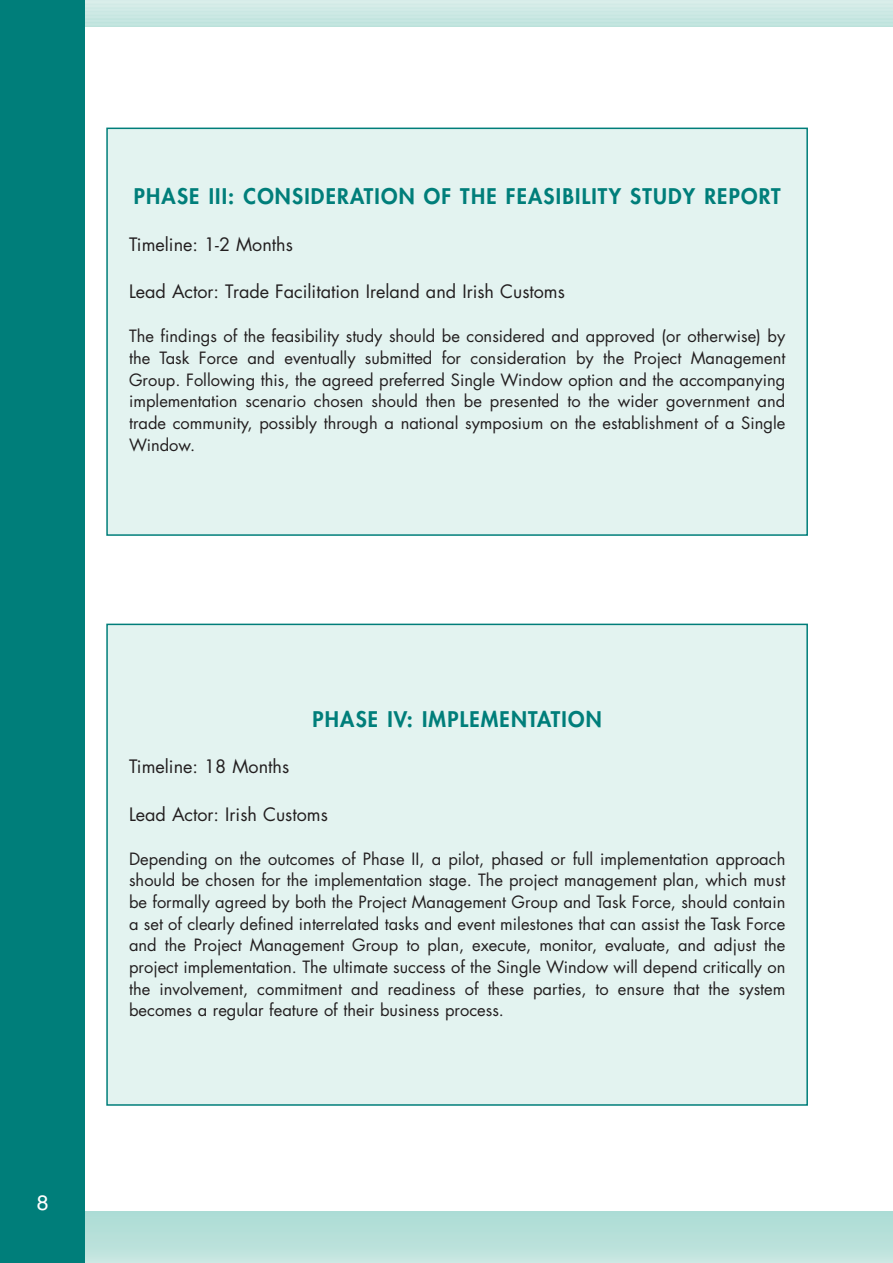
<style>
.page{position:relative;width:893px;height:1263px;background:#fff}
.page>*{position:absolute;margin:0;border:0;box-sizing:border-box;transform-origin:0 0}
.t1{font:800 21px "Futura";letter-spacing:.06em;color:#007e7a}
.t2{font:21px "Helvetica";color:#fff}
.t3{font:18px "Futura";color:#231f20}
.t4{font:16.5px/21.6px "Futura";color:#231f20;text-align:justify}
</style>
<div class="page">
<hr style="left:15px;top:22px;width:878px;height:4px;background:#c0e4de">
<hr style="left:15px;top:22px;width:878px;height:3px;background:#b6e0d9">
<hr style="left:15px;top:18px;width:878px;height:4px;background:#c5e6e1">
<hr style="left:15px;top:18px;width:878px;height:3px;background:#bae1db">
<hr style="left:15px;top:15px;width:878px;height:4px;background:#c9e7e2">
<hr style="left:15px;top:11px;width:878px;height:4px;background:#cbe8e3">
<hr style="left:15px;top:11px;width:878px;height:3px;background:#c3e5df">
<hr style="left:15px;top:7px;width:878px;height:4px;background:#d0eae6">
<hr style="left:15px;top:7px;width:878px;height:3px;background:#c8e7e2">
<hr style="left:15px;top:4px;width:878px;height:3px;background:#cce8e3">
<hr style="left:15px;top:0;width:878px;height:4px;background:#d8ede9">
<hr style="left:0;top:1259px;width:893px;height:4px;background:#cae8e2">
<hr style="left:0;top:1255px;width:893px;height:4px;background:#c6e6e0">
<hr style="left:0;top:1252px;width:893px;height:3px;background:#c2e4df">
<hr style="left:0;top:1249px;width:893px;height:3px;background:#bfe3dd">
<hr style="left:0;top:1246px;width:893px;height:3px;background:#bce2db">
<hr style="left:0;top:1243px;width:893px;height:3px;background:#b9e1db">
<hr style="left:0;top:1240px;width:893px;height:3px;background:#b6e0d9">
<hr style="left:0;top:1237px;width:893px;height:3px;background:#b3dfd7">
<hr style="left:0;top:1234px;width:893px;height:3px;background:#b0ded6">
<hr style="left:0;top:1231px;width:893px;height:3px;background:#adddd6">
<hr style="left:0;top:1228px;width:893px;height:3px;background:#aadbd3">
<hr style="left:0;top:1225px;width:893px;height:3px;background:#a7dad2">
<hr style="left:0;top:1222px;width:893px;height:3px;background:#a4d9d1">
<hr style="left:0;top:1219px;width:893px;height:3px;background:#a1d8d0">
<hr style="left:0;top:1216px;width:893px;height:3px;background:#9ed7cf">
<hr style="left:0;top:1212px;width:893px;height:4px;background:#adddd6">
<hr style="left:0;top:1212px;width:893px;height:3px;background:#99d5cd">
<div style="left:0;top:0;width:85px;height:1263px;background:#007e7a"></div>
<div style="left:107px;top:128px;width:700px;height:407px;background:#e3f3f0"></div>
<div style="left:106px;top:128px;width:702px;height:408px;border:2px solid #007e7a"></div>
<div style="left:107px;top:624px;width:700px;height:481px;background:#e3f3f0"></div>
<div style="left:106px;top:624px;width:702px;height:482px;border:2px solid #007e7a"></div>
<p class="t1" style="left:134px;top:187px;width:648px">PHASE III: CONSIDERATION OF THE FEASIBILITY STUDY REPORT</p>
<p class="t3" style="left:129px;top:236px;width:165px">Timeline: 1-2 Months</p>
<p class="t3" style="left:129px;top:284px;width:437px">Lead Actor: Trade Facilitation Ireland and Irish Customs</p>
<p class="t4" style="left:129px;top:327px;width:658px">The findings of the feasibility study should be considered and approved (or otherwise) by the Task Force and eventually submitted for consideration by the Project Management Group. Following this, the agreed preferred Single Window option and the accompanying implementation scenario chosen should then be presented to the wider government and trade community, possibly through a national symposium on the establishment of a Single Window.</p>
<p class="t2" style="left:37px;top:1195px;width:13px">8</p>
<p class="t1" style="left:313px;top:709px;width:291px">PHASE IV: IMPLEMENTATION</p>
<p class="t3" style="left:129px;top:758px;width:162px">Timeline: 18 Months</p>
<p class="t3" style="left:129px;top:806px;width:200px">Lead Actor: Irish Customs</p>
<p class="t4" style="left:129px;top:849px;width:658px">Depending on the outcomes of Phase II, a pilot, phased or full implementation approach should be chosen for the implementation stage. The project management plan, which must be formally agreed by both the Project Management Group and Task Force, should contain a set of clearly defined interrelated tasks and event milestones that can assist the Task Force and the Project Management Group to plan, execute, monitor, evaluate, and adjust the project implementation. The ultimate success of the Single Window will depend critically on the involvement, commitment and readiness of these parties, to ensure that the system becomes a regular feature of their business process.</p>
</div>
